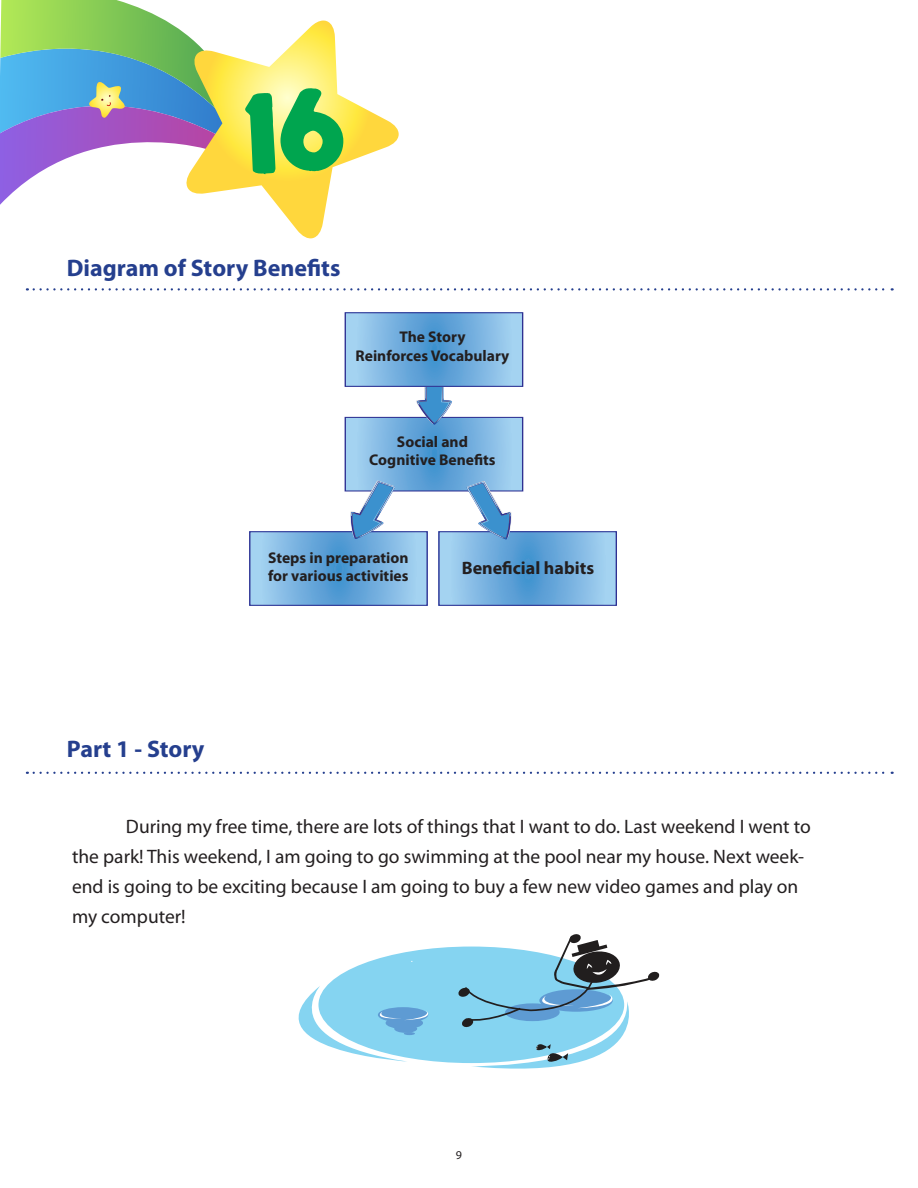
<style>
.page{position:relative;width:918px;height:1188px;background:#fff}
.page>*{position:absolute;margin:0;border:0;box-sizing:border-box;transform-origin:0 0}
.t1{font:108px "Alpha Fridge Magnets";color:#00a54f}
.t2{font:700 24px "Myriad Pro";color:#253f8e}
.t3{font:19.5px/30px "Myriad Pro";color:#231f20}
.t4{font:700 18px "Myriad Pro";color:#231f20}
.t5{font:700 15.6px "Myriad Pro";color:#231f20}
.t6{font:12px "Myriad Pro";color:#231f20}
</style>
<div class="page">
<svg style="left:249px;top:21px;width:150px;height:218px"></svg>
<svg style="left:0;top:0;width:249px;height:205px"></svg>
<svg style="left:251px;top:533px;width:175px;height:71px;background:#7ab4e1"></svg>
<div style="left:249px;top:531px;width:179px;height:75px;border:1px solid #2e3092"></div>
<svg style="left:440px;top:533px;width:175px;height:71px;background:#7ab4e1"></svg>
<div style="left:438px;top:531px;width:179px;height:75px;border:1px solid #2e3092"></div>
<svg style="left:347px;top:419px;width:174px;height:71px;background:#79b3e0"></svg>
<div style="left:345px;top:417px;width:178px;height:75px;border:1px solid #2e3092"></div>
<svg style="left:416px;top:387px;width:36px;height:38px"></svg>
<svg style="left:350px;top:480px;width:45px;height:59px"></svg>
<svg style="left:467px;top:481px;width:45px;height:58px"></svg>
<svg style="left:347px;top:314px;width:174px;height:71px;background:#7ab4e1"></svg>
<div style="left:345px;top:312px;width:178px;height:75px;border:1px solid #2e3092"></div>
<svg style="left:34px;top:772px;width:859px;height:2px"></svg>
<svg style="left:34px;top:288px;width:859px;height:3px"></svg>
<div style="left:318px;top:947px;width:306px;height:116px;background:#85d4f1;border-radius:50%"></div>
<svg style="left:298px;top:986px;width:143px;height:76px"></svg>
<svg style="left:458px;top:934px;width:202px;height:135px"></svg>
<p class="t1" style="left:242px;top:58px;width:105px">16</p>
<p class="t2" style="left:67px;top:252px;width:275px">Diagram of Story Benefits</p>
<p class="t5" style="left:399px;top:327px;width:68px">The Story</p>
<p class="t5" style="left:356px;top:345px;width:155px">Reinforces Vocabulary</p>
<p class="t5" style="left:397px;top:431px;width:73px">Social and</p>
<p class="t5" style="left:369px;top:450px;width:128px">Cognitive Benefits</p>
<p class="t2" style="left:67px;top:733px;width:139px">Part 1 - Story</p>
<p class="t5" style="left:268px;top:547px;width:142px">Steps in preparation</p>
<p class="t5" style="left:268px;top:566px;width:142px">for various activities</p>
<p class="t4" style="left:462px;top:556px;width:134px">Beneficial habits</p>
<p class="t3" style="left:72px;top:811px;width:740px;text-indent:54px">During my free time, there are lots of things that I want to do. Last weekend I went to the park! This weekend, I am going to go swimming at the pool near my house. Next week&shy;end is going to be exciting because I am going to buy a few new video games and play on my computer!</p>
<p class="t6" style="left:456px;top:1148px;width:8px">9</p>
</div>
